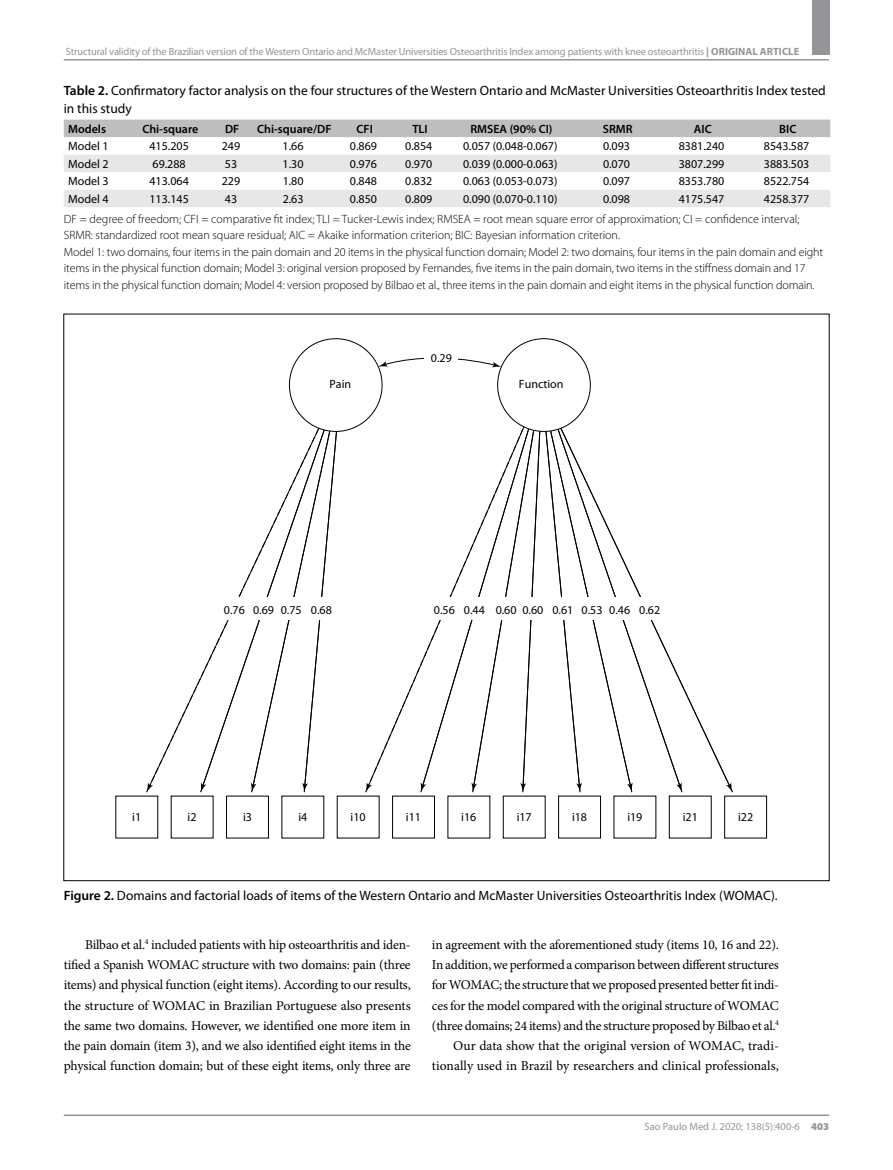
<style>
.page{position:relative;width:893px;height:1170px;background:#fff}
.page>*{position:absolute;margin:0;border:0;box-sizing:border-box;transform-origin:0 0}
.t1{font:13.5px/20.2px "Minion Pro";letter-spacing:-.015em;color:#000;text-align:justify}
.t2{font:13.5px/18px "Myriad Pro";color:#000}
.t3{font:300 12px/16.5px "Myriad Pro";letter-spacing:-.01em;color:#000}
.t4{font:12px "Myriad Pro";color:#000}
.t5{font:600 12px "Myriad Pro";color:#000}
.t6{font:10.5px "Myriad Pro";letter-spacing:-.015em;color:#939598}
.s1{font-weight:700}
.s2{font-weight:600}
.s3{font-weight:900}
</style>
<div class="page">
<div style="left:812px;top:0;width:17px;height:55px;background:#939598"></div>
<hr style="left:64px;top:59px;width:765px;height:2px;background:#939598">
<hr style="left:64px;top:1114px;width:765px;height:1px;background:#939598">
<div style="left:64px;top:120px;width:766px;height:17px;background:#bcbec0"></div>
<svg style="left:64px;top:155px;width:766px;height:52px"></svg>
<svg style="left:147px;top:782px;width:6px;height:10px"></svg>
<svg style="left:202px;top:570px;width:49px;height:212px"></svg>
<svg style="left:201px;top:782px;width:5px;height:10px"></svg>
<svg style="left:251px;top:422px;width:86px;height:370px"></svg>
<svg style="left:369px;top:663px;width:52px;height:120px"></svg>
<svg style="left:366px;top:782px;width:6px;height:10px"></svg>
<svg style="left:421px;top:422px;width:134px;height:370px"></svg>
<svg style="left:558px;top:422px;width:171px;height:365px"></svg>
<svg style="left:726px;top:782px;width:7px;height:10px"></svg>
<div style="left:201px;top:597px;width:474px;height:22px;background:#fff"></div>
<div style="left:226px;top:795px;width:43px;height:43px;border:1px solid #000"></div>
<div style="left:392px;top:795px;width:43px;height:43px;border:1px solid #000"></div>
<div style="left:558px;top:795px;width:43px;height:43px;border:1px solid #000"></div>
<div style="left:724px;top:795px;width:43px;height:43px;border:1px solid #000"></div>
<div style="left:289px;top:338px;width:93px;height:93px;background:#fff;border-radius:50%"></div>
<div style="left:498px;top:338px;width:92px;height:93px;background:#fff;border-radius:50%"></div>
<svg style="left:378px;top:358px;width:123px;height:9px"></svg>
<div style="left:425px;top:345px;width:33px;height:24px;background:#fff"></div>
<p class="t6" style="left:66px;top:45px;width:735px">Structural validity of the Brazilian version of the Western Ontario and McMaster Universities Osteoarthritis Index among patients with knee osteoarthritis <span class="s1">| ORIGINAL ARTICLE</span></p>
<p class="t2" style="left:64px;top:81px;width:763px"><span class="s2">Table 2.</span> Confirmatory factor analysis on the four structures of the Western Ontario and McMaster Universities Osteoarthritis Index tested in this study</p>
<p class="t5" style="left:68px;top:121px;width:40px">Models</p>
<p class="t5" style="left:142px;top:121px;width:57px">Chi-square</p>
<p class="t5" style="left:225px;top:121px;width:16px">DF</p>
<p class="t5" style="left:257px;top:121px;width:76px">Chi-square/DF</p>
<p class="t5" style="left:357px;top:121px;width:18px">CFI</p>
<p class="t5" style="left:412px;top:121px;width:17px">TLI</p>
<p class="t5" style="left:470px;top:121px;width:84px">RMSEA (90% CI)</p>
<p class="t5" style="left:603px;top:121px;width:31px">SRMR</p>
<p class="t5" style="left:694px;top:121px;width:19px">AIC</p>
<p class="t5" style="left:779px;top:121px;width:19px">BIC</p>
<p class="t4" style="left:68px;top:139px;width:42px">Model 1</p>
<p class="t4" style="left:149px;top:139px;width:41px">415.205</p>
<p class="t4" style="left:222px;top:139px;width:20px">249</p>
<p class="t4" style="left:283px;top:139px;width:22px">1.66</p>
<p class="t4" style="left:350px;top:139px;width:29px">0.869</p>
<p class="t4" style="left:405px;top:139px;width:29px">0.854</p>
<p class="t4" style="left:463px;top:139px;width:96px">0.057 (0.048-0.067)</p>
<p class="t4" style="left:603px;top:139px;width:29px">0.093</p>
<p class="t4" style="left:679px;top:139px;width:47px">8381.240</p>
<p class="t4" style="left:764px;top:139px;width:47px">8543.587</p>
<p class="t4" style="left:68px;top:156px;width:42px">Model 2</p>
<p class="t4" style="left:153px;top:156px;width:35px">69.288</p>
<p class="t4" style="left:225px;top:156px;width:14px">53</p>
<p class="t4" style="left:283px;top:156px;width:22px">1.30</p>
<p class="t4" style="left:350px;top:156px;width:29px">0.976</p>
<p class="t4" style="left:405px;top:156px;width:29px">0.970</p>
<p class="t4" style="left:463px;top:156px;width:96px">0.039 (0.000-0.063)</p>
<p class="t4" style="left:603px;top:156px;width:29px">0.070</p>
<p class="t4" style="left:679px;top:156px;width:47px">3807.299</p>
<p class="t4" style="left:764px;top:156px;width:47px">3883.503</p>
<p class="t4" style="left:68px;top:174px;width:42px">Model 3</p>
<p class="t4" style="left:149px;top:174px;width:41px">413.064</p>
<p class="t4" style="left:222px;top:174px;width:20px">229</p>
<p class="t4" style="left:283px;top:174px;width:22px">1.80</p>
<p class="t4" style="left:350px;top:174px;width:29px">0.848</p>
<p class="t4" style="left:405px;top:174px;width:29px">0.832</p>
<p class="t4" style="left:463px;top:174px;width:96px">0.063 (0.053-0.073)</p>
<p class="t4" style="left:603px;top:174px;width:29px">0.097</p>
<p class="t4" style="left:679px;top:174px;width:47px">8353.780</p>
<p class="t4" style="left:764px;top:174px;width:47px">8522.754</p>
<p class="t4" style="left:68px;top:191px;width:42px">Model 4</p>
<p class="t4" style="left:149px;top:191px;width:41px">113.145</p>
<p class="t4" style="left:225px;top:191px;width:14px">43</p>
<p class="t4" style="left:283px;top:191px;width:22px">2.63</p>
<p class="t4" style="left:350px;top:191px;width:29px">0.850</p>
<p class="t4" style="left:405px;top:191px;width:29px">0.809</p>
<p class="t4" style="left:463px;top:191px;width:96px">0.090 (0.070-0.110)</p>
<p class="t4" style="left:603px;top:191px;width:29px">0.098</p>
<p class="t4" style="left:679px;top:191px;width:47px">4175.547</p>
<p class="t4" style="left:764px;top:191px;width:47px">4258.377</p>
<p class="t3" style="left:64px;top:210px;width:761px">DF = degree of freedom; CFI = comparative fit index; TLI = Tucker-Lewis index; RMSEA = root mean square error of approximation; CI = confidence interval; SRMR: standardized root mean square residual; AIC = Akaike information criterion; BIC: Bayesian information criterion.<br>Model 1: two domains, four items in the pain domain and 20 items in the physical function domain; Model 2: two domains, four items in the pain domain and eight items in the physical function domain; Model 3: original version proposed by Fernandes, five items in the pain domain, two items in the stiffness domain and 17 items in the physical function domain; Model 4: version proposed by Bilbao et al., three items in the pain domain and eight items in the physical function domain.</p>
<p class="t4" style="left:431px;top:351px;width:22px">0.29</p>
<p class="t4" style="left:330px;top:377px;width:23px">Pain</p>
<p class="t4" style="left:519px;top:377px;width:46px">Function</p>
<p class="t4" style="left:224px;top:602px;width:22px">0.76</p>
<p class="t4" style="left:253px;top:602px;width:80px">0.69 0.75 0.68</p>
<p class="t4" style="left:434px;top:602px;width:228px">0.56 0.44 0.60 0.60 0.61 0.53 0.46 0.62</p>
<p class="t4" style="left:132px;top:809px;width:10px">i1</p>
<p class="t4" style="left:188px;top:809px;width:10px">i2</p>
<p class="t4" style="left:243px;top:809px;width:10px">i3</p>
<p class="t4" style="left:298px;top:809px;width:10px">i4</p>
<p class="t4" style="left:351px;top:809px;width:17px">i10</p>
<p class="t4" style="left:406px;top:809px;width:17px">i11</p>
<p class="t4" style="left:461px;top:809px;width:17px">i16</p>
<p class="t4" style="left:517px;top:809px;width:17px">i17</p>
<p class="t4" style="left:572px;top:809px;width:17px">i18</p>
<p class="t4" style="left:627px;top:809px;width:17px">i19</p>
<p class="t4" style="left:683px;top:809px;width:17px">i21</p>
<p class="t4" style="left:738px;top:809px;width:17px">i22</p>
<p class="t2" style="left:64px;top:885px;width:715px"><span class="s2">Figure 2.</span> Domains and factorial loads of items of the Western Ontario and McMaster Universities Osteoarthritis Index (WOMAC).</p>
<p class="t1" style="left:64px;top:934px;width:348px;text-indent:21px">Bilbao et al.<sup>4</sup> included patients with hip osteoarthritis and iden&shy;tified a Spanish WOMAC structure with two domains: pain (three items) and physical function (eight items). According to our results, the structure of WOMAC in Brazilian Portuguese also presents the same two domains. However, we identified one more item in the pain domain (item 3), and we also identified eight items in the physical function domain; but of these eight items, only three are</p>
<p class="t1" style="left:432px;top:934px;width:348px;text-align:right">in agreement with the aforementioned study (items 10, 16 and 22).<br>In addition, we performed a comparison between different structures for WOMAC; the structure that we proposed presented better fit indi&shy;ces for the model compared with the original structure of WOMAC (three domains; 24 items) and the structure proposed by Bilbao et al.<sup>4<br></sup>Our data show that the original version of WOMAC, tradi&shy;tionally used in Brazil by researchers and clinical professionals,</p>
<p class="t6" style="left:645px;top:1119px;width:186px">Sao Paulo Med J. 2020; 138(5):400-6 <span class="s3">403</span></p>
</div>
